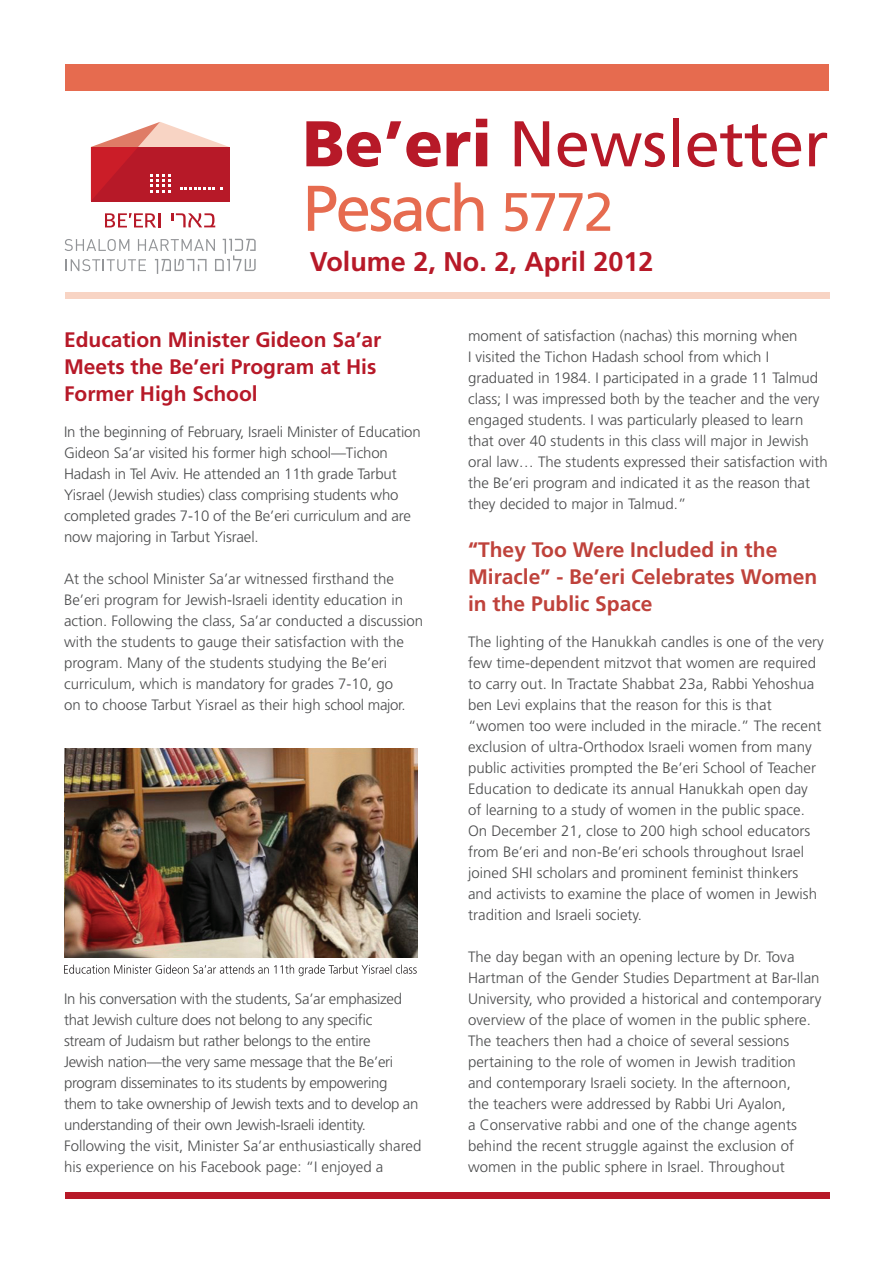
<style>
.page{position:relative;width:893px;height:1263px;background:#fff}
.page>*{position:absolute;margin:0;border:0;box-sizing:border-box;transform-origin:0 0}
.t1{font:64.5px "Frutiger";color:#b71928}
.t2{font:64.5px "Frutiger";letter-spacing:-.04em;color:#e66b4f}
.t3{font:54px "Frutiger";color:#e66b4f}
.t4{font:700 27px "Frutiger";color:#b71928}
.t5{font:700 21px/27px "Frutiger";color:#bf423b}
.t6{font:700 21px/27px "Frutiger";color:#b71928}
.t7{font:300 15px/21px "Frutiger";color:#4b4c4d}
.t8{font:300 15px/21px "Frutiger";letter-spacing:-.02em;color:#4b4c4d}
.s1{font-weight:900}
</style>
<div class="page">
<svg style="left:105px;top:213px;width:55px;height:14px"></svg>
<svg style="left:171px;top:213px;width:44px;height:14px"></svg>
<svg style="left:65px;top:239px;width:191px;height:35px"></svg>
<svg style="left:91px;top:122px;width:138px;height:79px"></svg>
<div style="left:65px;top:64px;width:764px;height:26px;background:#e66b4f"></div>
<div style="left:65px;top:292px;width:764px;height:6px;background:#f8d4c4"></div>
<div style="left:65px;top:1192px;width:764px;height:7px;background:#b71928"></div>
<img style="left:65px;top:748px;width:353px;height:210px">
<svg style="left:64px;top:964px;width:353px;height:12px"></svg>
<h1 class="t1" style="left:303px;top:106px;width:527px"><span class="s1">Be’eri</span> Newsletter</h1>
<h2 class="t3" style="left:501px;top:180px;width:114px">5772</h2>
<h1 class="t2" style="left:303px;top:170px;width:187px">Pesach</h1>
<h3 class="t4" style="left:310px;top:246px;width:345px">Volume 2, No. 2, April 2012</h3>
<h3 class="t6" style="left:64px;top:326px;width:319px">Education Minister Gideon Sa’ar<br>Meets the Be’eri Program at His<br>Former High School</h3>
<p class="t7" style="left:64px;top:421px;width:358px">In the beginning of February, Israeli Minister of Education Gideon Sa’ar visited his former high school—Tichon Hadash in Tel Aviv. He attended an 11th grade Tarbut Yisrael (Jewish studies) class comprising students who completed grades 7-10 of the Be’eri curriculum and are now majoring in Tarbut Yisrael.</p>
<p class="t7" style="left:64px;top:568px;width:361px">At the school Minister Sa’ar witnessed firsthand the Be’eri program for Jewish-Israeli identity education in action. Following the class, Sa’ar conducted a discussion with the students to gauge their satisfaction with the program. Many of the students studying the Be’eri curriculum, which is mandatory for grades 7-10, go<br>on to choose Tarbut Yisrael as their high school major.</p>
<p class="t8" style="left:64px;top:988px;width:359px">In his conversation with the students, Sa’ar emphasized that Jewish culture does not belong to any specific<br>stream of Judaism but rather belongs to the entire<br>Jewish nation—the very same message that the Be’eri program disseminates to its students by empowering them to take ownership of Jewish texts and to develop an understanding of their own Jewish-Israeli identity.<br>Following the visit, Minister Sa’ar enthusiastically shared his experience on his Facebook page I “: enjoyed a</p>
<p class="t7" style="left:468px;top:325px;width:361px">moment of satisfaction (nachas) this morning when<br>I visited the Tichon Hadash school from which I graduated in 1984. I participated in a grade 11 Talmud class I; was impressed both by the teacher and the very engaged students I. was particularly pleased to learn that over 40 students in this class will major in Jewish oral law… The students expressed their satisfaction with the Be’eri program and indicated it as the reason that they decided to major in Talmud “.</p>
<h3 class="t5" style="left:468px;top:536px;width:351px">“They Too Were Included in the<br>Miracle” - Be’eri Celebrates Women in the Public Space</h3>
<p class="t7" style="left:468px;top:631px;width:357px">The lighting of the Hanukkah candles is one of the very few time-dependent mitzvot that women are required to carry out. In Tractate Shabbat 23 ,a Rabbi Yehoshua ben Levi explains that the reason for this is that “women too were included in the miracle ”. The recent exclusion of ultra-Orthodox Israeli women from many public activities prompted the Be’eri School of Teacher Education to dedicate its annual Hanukkah open day of learning to a study of women in the public space.<br>On December 21, close to 200 high school educators from Be’eri and non-Be’eri schools throughout Israel joined SHI scholars and prominent feminist thinkers and activists to examine the place of women in Jewish tradition and Israeli society.</p>
<p class="t7" style="left:468px;top:946px;width:355px">The day began with an opening lecture by Dr. Tova Hartman of the Gender Studies Department at Bar-Ilan University, who provided a historical and contemporary overview of the place of women in the public sphere.<br>The teachers then had a choice of several sessions pertaining to the role of women in Jewish tradition and contemporary Israeli society. In the afternoon,<br>the teachers were addressed by Rabbi Uri Ayalon,<br>a Conservative rabbi and one of the change agents behind the recent struggle against the exclusion of women in the public sphere in Israel. Throughout</p>
</div>
